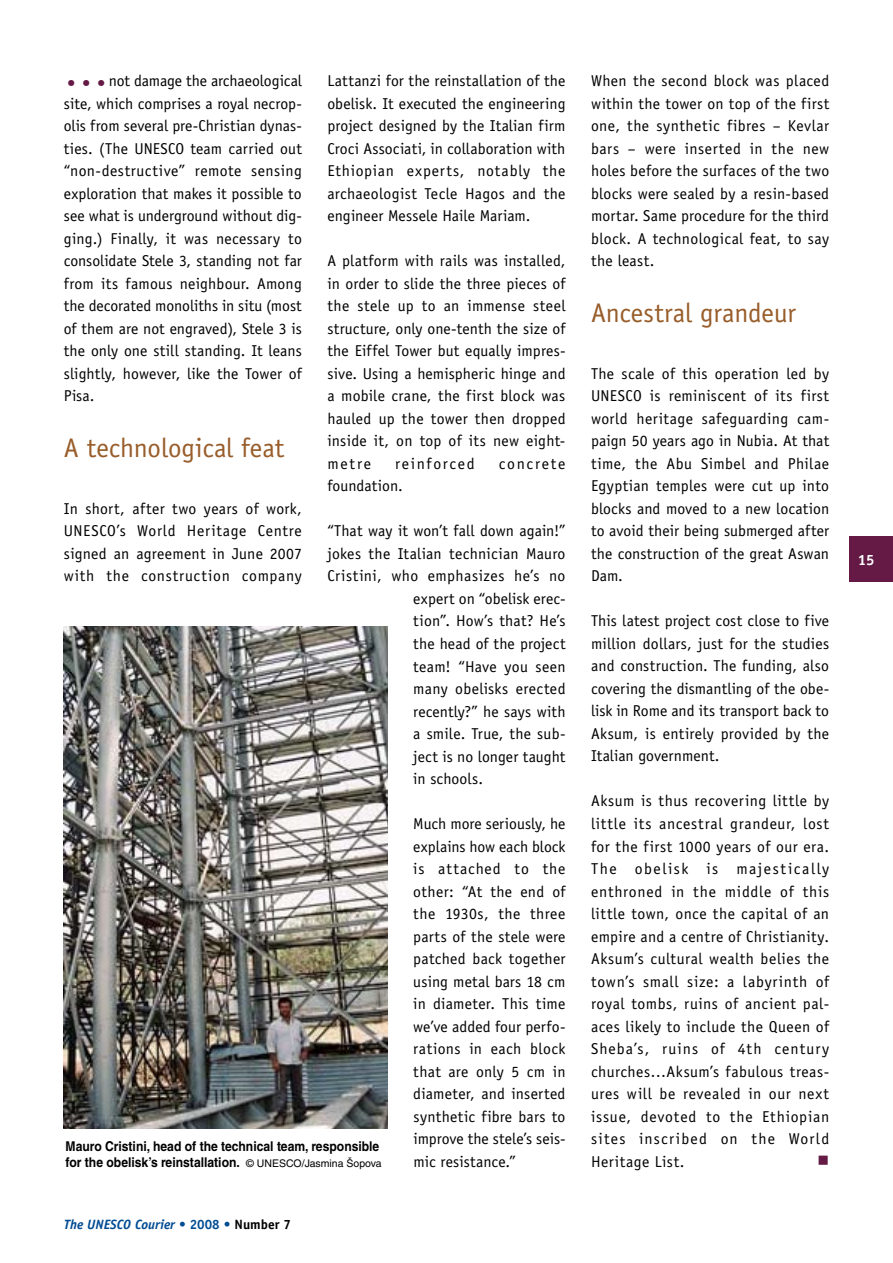
<style>
.page{position:relative;width:893px;height:1263px;background:#fff}
.page>*{position:absolute;margin:0;border:0;box-sizing:border-box;transform-origin:0 0}
.t1{font:45px "Officina Sans Std";color:#641a45}
.t2{font:27px "Officina Sans Std";letter-spacing:-.005em;color:#985d2a}
.t3{font:15.75px/22.5px "Officina Sans Std";letter-spacing:.015em;color:#000;text-align:justify}
.t4{font:15.75px "Officina Sans Std";letter-spacing:.105em;color:#000}
.t5{font:15.75px "Officina Sans Std";letter-spacing:.11em;color:#000}
.t6{font:15.75px "Wingdings";color:#641a45}
.t7{font:700 15px "Officina Sans";color:#fff}
.t8{font:700 13.5px/16.2px "Helvetica LT Std";color:#000;scale:.9 1}
.t9{font:italic 700 13.5px "Officina Sans";color:#004c93}
.s1{font-weight:400;font-size:10.5px}
.s2{font-style:normal}
.s3{font-style:normal;color:#000}
</style>
<div class="page">
<div style="left:849px;top:536px;width:44px;height:45px;background:#641a45"></div>
<img style="left:64px;top:626px;width:324px;height:502px">
<p class="t3" style="left:64px;top:70px;width:240px;text-indent:45px">not damage the archaeological site, which comprises a royal necrop&shy;olis from several pre-Christian dynas&shy;ties. (The UNESCO team carried out “non-destructive” remote sensing exploration that makes it possible to see what is underground without dig&shy;ging.) Finally, it was necessary to consolidate Stele 3, standing not far from its famous neighbour. Among the decorated monoliths in situ (most of them are not engraved), Stele 3 is the only one still standing. It leans slightly, however, like the Tower of Pisa.</p>
<h2 class="t2" style="left:64px;top:432px;width:222px">A technological feat</h2>
<p class="t3" style="left:64px;top:497px;width:240px">In short, after two years of work, UNESCO’s World Heritage Centre signed an agreement in June 2007 with the construction company</p>
<p class="t3" style="left:327px;top:70px;width:240px">Lattanzi for the reinstallation of the obelisk. It executed the engineering project designed by the Italian firm Croci Associati, in collaboration with Ethiopian experts, notably the archaeologist Tecle Hagos and the engineer Messele Haile Mariam.</p>
<p class="t3" style="left:327px;top:250px;width:240px">A platform with rails was installed, in order to slide the three pieces of the stele up to an immense steel structure, only one-tenth the size of the Eiffel Tower but equally impres&shy;sive. Using a hemispheric hinge and a mobile crane, the first block was hauled up the tower then dropped inside it, on top of its new eight&shy;metre</p>
<h1 class="t1" style="left:64px;top:45px;width:46px">…</h1>
<p class="t4" style="left:395px;top:454px;width:81px">reinforced</p>
<p class="t5" style="left:499px;top:454px;width:68px">concrete</p>
<p class="t3" style="left:327px;top:475px;width:77px">foundation.</p>
<p class="t3" style="left:327px;top:520px;width:240px">“That way it won’t fall down again!”</p>
<p class="t3" style="left:327px;top:542px;width:240px">jokes the Italian technician Mauro</p>
<p class="t3" style="left:327px;top:565px;width:240px">Cristini, who emphasizes he’s no</p>
<p class="t3" style="left:413px;top:587px;width:154px">expert on “obelisk erec-</p>
<p class="t3" style="left:413px;top:610px;width:154px">tion”. How’s that? He’s</p>
<p class="t3" style="left:413px;top:632px;width:154px">the head of the project</p>
<p class="t3" style="left:413px;top:655px;width:154px">team! “Have you seen</p>
<p class="t3" style="left:413px;top:677px;width:154px">many obelisks erected</p>
<p class="t3" style="left:413px;top:700px;width:154px">recently?” he says with</p>
<p class="t3" style="left:413px;top:722px;width:154px">a smile. True, the sub-</p>
<p class="t3" style="left:413px;top:745px;width:154px">ject is no longer taught</p>
<p class="t3" style="left:413px;top:767px;width:71px">in schools.</p>
<p class="t3" style="left:413px;top:812px;width:154px">Much more seriously, he explains how each block is attached to the other: “At the end of the 1930s, the three parts of the stele were patched back together using metal bars 18 cm in diameter. This time we’ve added four perfo&shy;rations in each block that are only 5 cm in diameter, and inserted synthetic fibre bars to improve the stele’s seis&shy;mic resistance.”</p>
<p class="t8" style="left:66px;top:1138px;width:353px">Mauro Cristini, head of the technical team, responsible for the obelisk’s reinstallation. <span class="s1">© UNESCO/Jasmina Šopova</span></p>
<p class="t9" style="left:64px;top:1216px;width:229px">The UNESCO Courier <span class="s2">• 2008 •</span> <span class="s3">Number 7</span></p>
<p class="t3" style="left:591px;top:70px;width:240px">When the second block was placed within the tower on top of the first one, the synthetic fibres – Kevlar bars – were inserted in the new holes before the surfaces of the two blocks were sealed by a resin-based mortar. Same procedure for the third block. A technological feat, to say the least.</p>
<h2 class="t2" style="left:591px;top:297px;width:206px">Ancestral grandeur</h2>
<p class="t3" style="left:591px;top:362px;width:240px">The scale of this operation led by UNESCO is reminiscent of its first world heritage safeguarding cam&shy;paign 50 years ago in Nubia. At that time, the Abu Simbel and Philae Egyptian temples were cut up into blocks and moved to a new location to avoid their being submerged after the construction of the great Aswan Dam.</p>
<p class="t3" style="left:591px;top:610px;width:240px">This latest project cost close to five million dollars, just for the studies and construction. The funding, also covering the dismantling of the obe&shy;lisk in Rome and its transport back to Aksum, is entirely provided by the Italian government.</p>
<p class="t3" style="left:591px;top:790px;width:240px">Aksum is thus recovering little by little its ancestral grandeur, lost for the first 1000 years of our era.<br>The obelisk is majestically enthroned in the middle of this little town, once the capital of an empire and a centre of Christianity.<br>Aksum’s cultural wealth belies the town’s small size: a labyrinth of royal tombs, ruins of ancient pal&shy;aces likely to include the Queen of Sheba’s, ruins of 4th century churches…Aksum’s fabulous treas&shy;ures will be revealed in our next issue, devoted to the Ethiopian sites inscribed on the World Heritage List.</p>
<p class="t6" style="left:817px;top:1152px;width:13px">■</p>
<p class="t7" style="left:858px;top:550px;width:18px">15</p>
</div>
